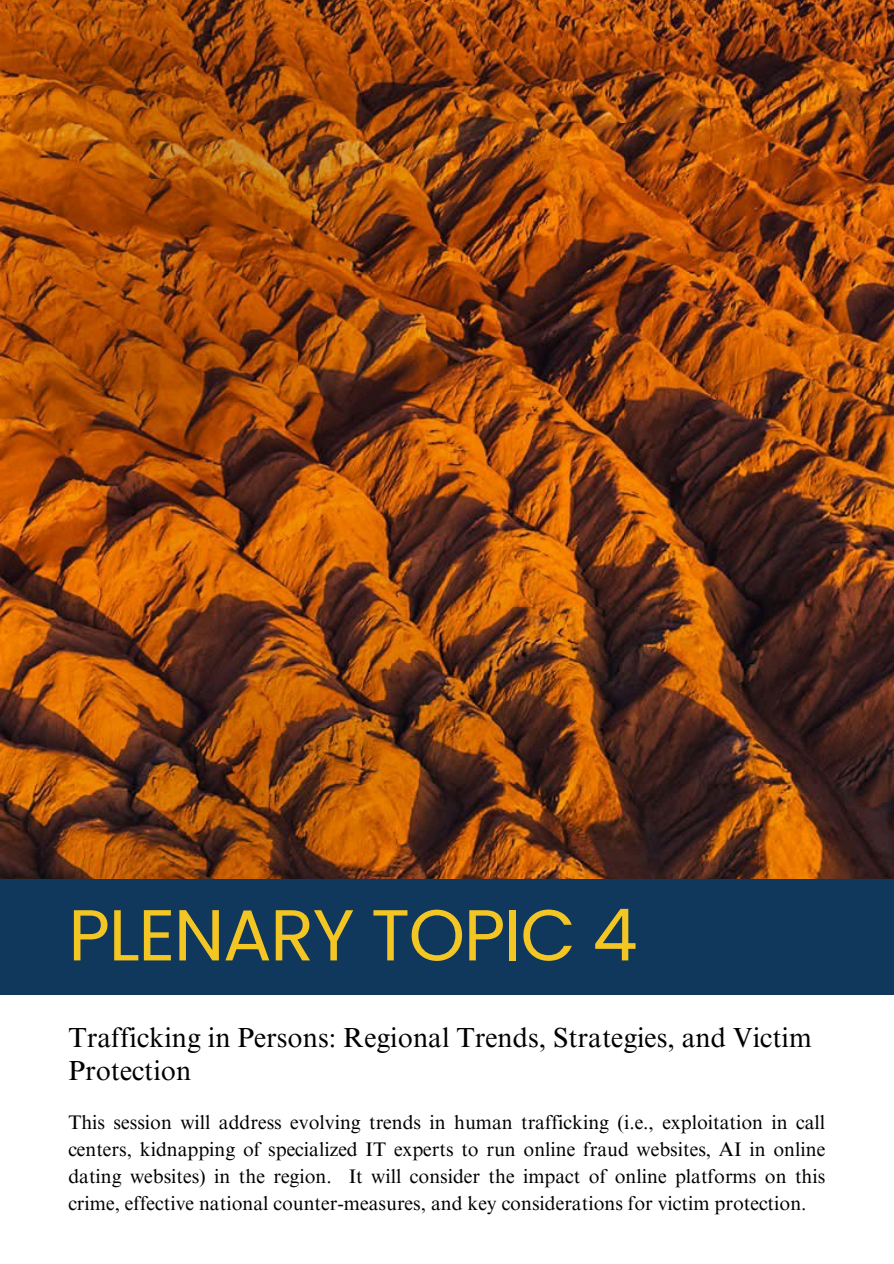
<style>
.page{position:relative;width:894px;height:1264px;background:#fff}
.page>*{position:absolute;margin:0;border:0;box-sizing:border-box;transform-origin:0 0}
.t1{font:72px "Poppins";letter-spacing:-.02em;color:#f3c623}
.t2{font:27.6px/32.7px "Times NRMT Pro";color:#000}
.t3{font:19.65px/27px "Times NRMT Pro";color:#000;text-align:justify}
</style>
<div class="page">
<img style="left:0;top:0;width:893px;height:878px">
<div style="left:0;top:878px;width:893px;height:116px;background:#10375c"></div>
<p class="t1" style="left:68px;top:884px;width:570px">PLENARY TOPIC 4</p>
<h2 class="t2" style="left:68px;top:1024px;width:744px">Trafficking in Persons: Regional Trends, Strategies, and Victim<br>Protection</h2>
<h1 class="t3" style="left:68px;top:1111px;width:758px">This session will address evolving trends in human trafficking (i.e., exploitation in call centers, kidnapping of specialized IT experts to run online fraud websites, AI in online dating websites) in the region. It will consider the impact of online platforms on this crime, effective national counter-measures, and key considerations for victim protection.</h1>
</div>
